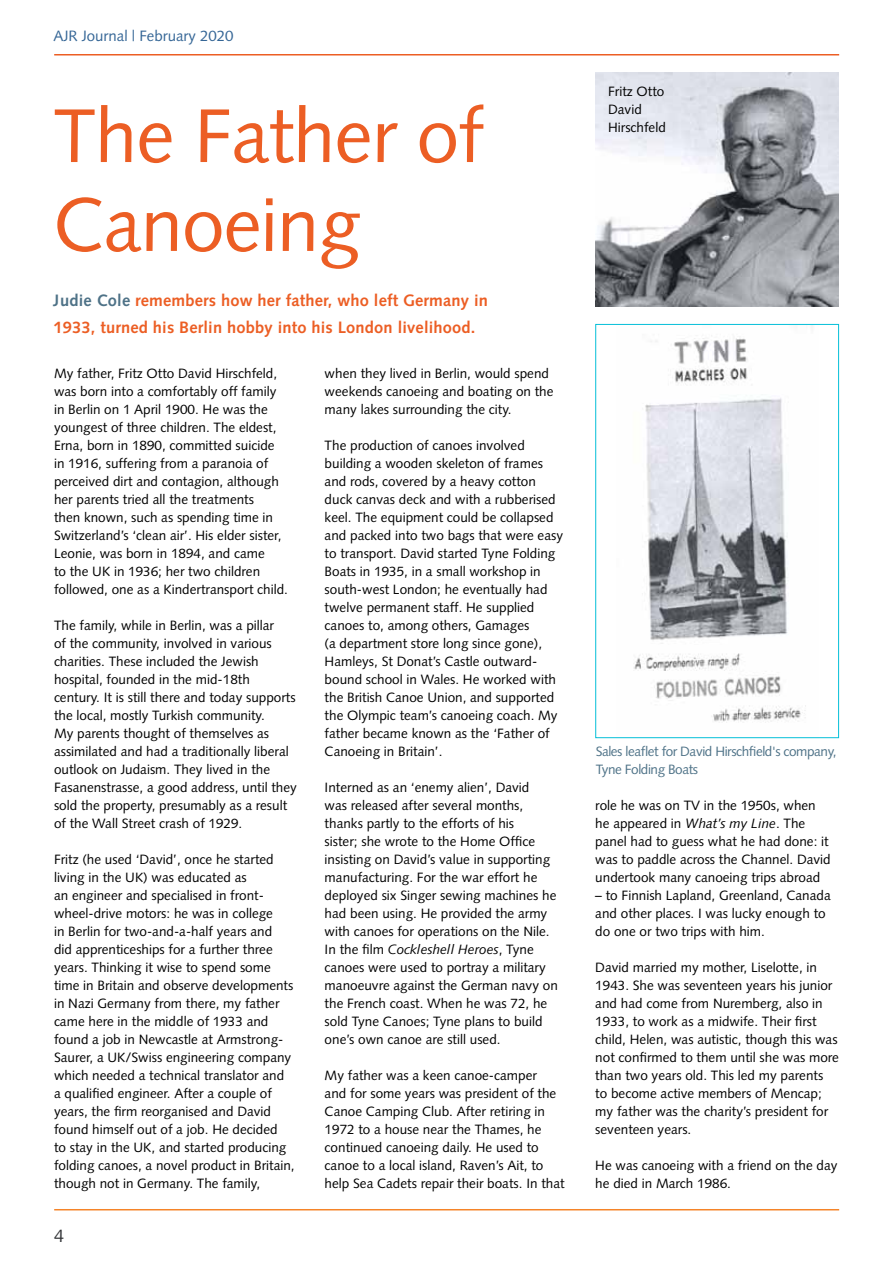
<style>
.page{position:relative;width:893px;height:1263px;background:#fff}
.page>*{position:absolute;margin:0;border:0;box-sizing:border-box;transform-origin:0 0}
.t1{font:75.9px/88.9px "Syntax LT Std";letter-spacing:-.01em;color:#ec5e24}
.t2{font:18px "Syntax LT Std";color:#333538}
.t3{font:700 16.5px/27px "Syntax LT Std";letter-spacing:.01em;color:#ec5e24}
.t4{font:15px "Syntax LT Std";color:#356696}
.t5{font:13.5px/18px "Syntax LT Std";color:#000}
.t6{font:13.5px/18px "Syntax LT Std";letter-spacing:-.03em;color:#4e7287}
.s1{color:#4e7287}
.s2{font-style:italic}
</style>
<div class="page">
<hr style="left:54px;top:1209px;width:785px;height:1px;background:#f58429">
<hr style="left:54px;top:54px;width:785px;height:2px;background:#ec5e24">
<img style="left:633px;top:335px;width:173px;height:388px">
<div style="left:595px;top:324px;width:244px;height:414px;border:1px solid #05bfd8"></div>
<img style="left:596px;top:72px;width:243px;height:234px">
<p class="t4" style="left:54px;top:27px;width:182px">AJR Journal | February 2020</p>
<h1 class="t1" style="left:54px;top:92px;width:431px">The Father of<br>Canoeing</h1>
<p class="t3" style="left:54px;top:287px;width:436px"><span class="s1">Judie Cole</span> remembers how her father, who left Germany in<br>1933, turned his Berlin hobby into his London livelihood.</p>
<p class="t5" style="left:54px;top:364px;width:236px">My father, Fritz Otto David Hirschfeld, was born into a comfortably off family in Berlin on 1 April 1900. He was the youngest of three children. The eldest, Erna, born in 1890, committed suicide in 1916, suffering from a paranoia of perceived dirt and contagion, although her parents tried all the treatments<br>then known, such as spending time in Switzerland’s ‘clean air’. His elder sister, Leonie, was born in 1894, and came<br>to the UK in 1936; her two children followed, one as a Kindertransport child.</p>
<p class="t5" style="left:54px;top:616px;width:244px">The family, while in Berlin, was a pillar<br>of the community, involved in various charities. These included the Jewish hospital, founded in the mid-18th century. It is still there and today supports the local, mostly Turkish community.<br>My parents thought of themselves as assimilated and had a traditionally liberal outlook on Judaism. They lived in the Fasanenstrasse, a good address, until they sold the property, presumably as a result of the Wall Street crash of 1929.</p>
<p class="t5" style="left:54px;top:850px;width:242px">Fritz (he used ‘David’, once he started living in the UK) was educated as<br>an engineer and specialised in front&shy;wheel-drive motors: he was in college<br>in Berlin for two-and-a-half years and<br>did apprenticeships for a further three years. Thinking it wise to spend some time in Britain and observe developments in Nazi Germany from there, my father came here in the middle of 1933 and found a job in Newcastle at Armstrong-Saurer, a UK/Swiss engineering company which needed a technical translator and<br>a qualified engineer. After a couple of years, the firm reorganised and David found himself out of a job. He decided<br>to stay in the UK, and started producing folding canoes, a novel product in Britain, though not in Germany. The family,</p>
<h2 class="t2" style="left:54px;top:1225px;width:12px">4</h2>
<p class="t5" style="left:325px;top:364px;width:230px">when they lived in Berlin, would spend weekends canoeing and boating on the many lakes surrounding the city.</p>
<p class="t5" style="left:325px;top:436px;width:240px">The production of canoes involved building a wooden skeleton of frames and rods, covered by a heavy cotton duck canvas deck and with a rubberised keel. The equipment could be collapsed and packed into two bags that were easy to transport. David started Tyne Folding Boats in 1935, in a small workshop in south-west London; he eventually had twelve permanent staff. He supplied canoes to, among others, Gamages<br>(a department store long since gone), Hamleys, St Donat’s Castle outward&shy;bound school in Wales. He worked with the British Canoe Union, and supported the Olympic team’s canoeing coach. My father became known as the ‘Father of Canoeing in Britain’.</p>
<p class="t5" style="left:325px;top:778px;width:235px">Interned as an ‘enemy alien’, David<br>was released after several months, thanks partly to the efforts of his<br>sister; she wrote to the Home Office insisting on David’s value in supporting manufacturing. For the war effort he deployed six Singer sewing machines he had been using. He provided the army with canoes for operations on the Nile.<br>In the film <span class="s2">Cockleshell Heroes</span>, Tyne canoes were used to portray a military manoeuvre against the German navy on the French coast. When he was 72, he sold Tyne Canoes; Tyne plans to build one’s own canoe are still used.</p>
<p class="t5" style="left:325px;top:1066px;width:241px">My father was a keen canoe-camper<br>and for some years was president of the Canoe Camping Club. After retiring in 1972 to a house near the Thames, he continued canoeing daily. He used to canoe to a local island, Raven’s Ait, to help Sea Cadets repair their boats. In that</p>
<p class="t5" style="left:608px;top:82px;width:59px">Fritz Otto<br>David<br>Hirschfeld</p>
<p class="t6" style="left:596px;top:742px;width:242px">Sales leaflet for David Hirschfield's company,<br>Tyne Folding Boats</p>
<p class="t5" style="left:595px;top:796px;width:237px">role he was on TV in the 1950s, when he appeared in <span class="s2">What’s my Line</span>. The panel had to guess what he had done: it was to paddle across the Channel. David undertook many canoeing trips abroad</p>
<p class="t5" style="left:595px;top:886px;width:237px">– to Finnish Lapland, Greenland, Canada and other places. I was lucky enough to do one or two trips with him.</p>
<p class="t5" style="left:595px;top:958px;width:245px">David married my mother, Liselotte, in 1943. She was seventeen years his junior and had come from Nuremberg, also in 1933, to work as a midwife. Their first child, Helen, was autistic, though this was not confirmed to them until she was more than two years old. This led my parents<br>to become active members of Mencap; my father was the charity’s president for seventeen years.</p>
<p class="t5" style="left:595px;top:1156px;width:244px">He was canoeing with a friend on the day he died in March 1986.</p>
</div>
